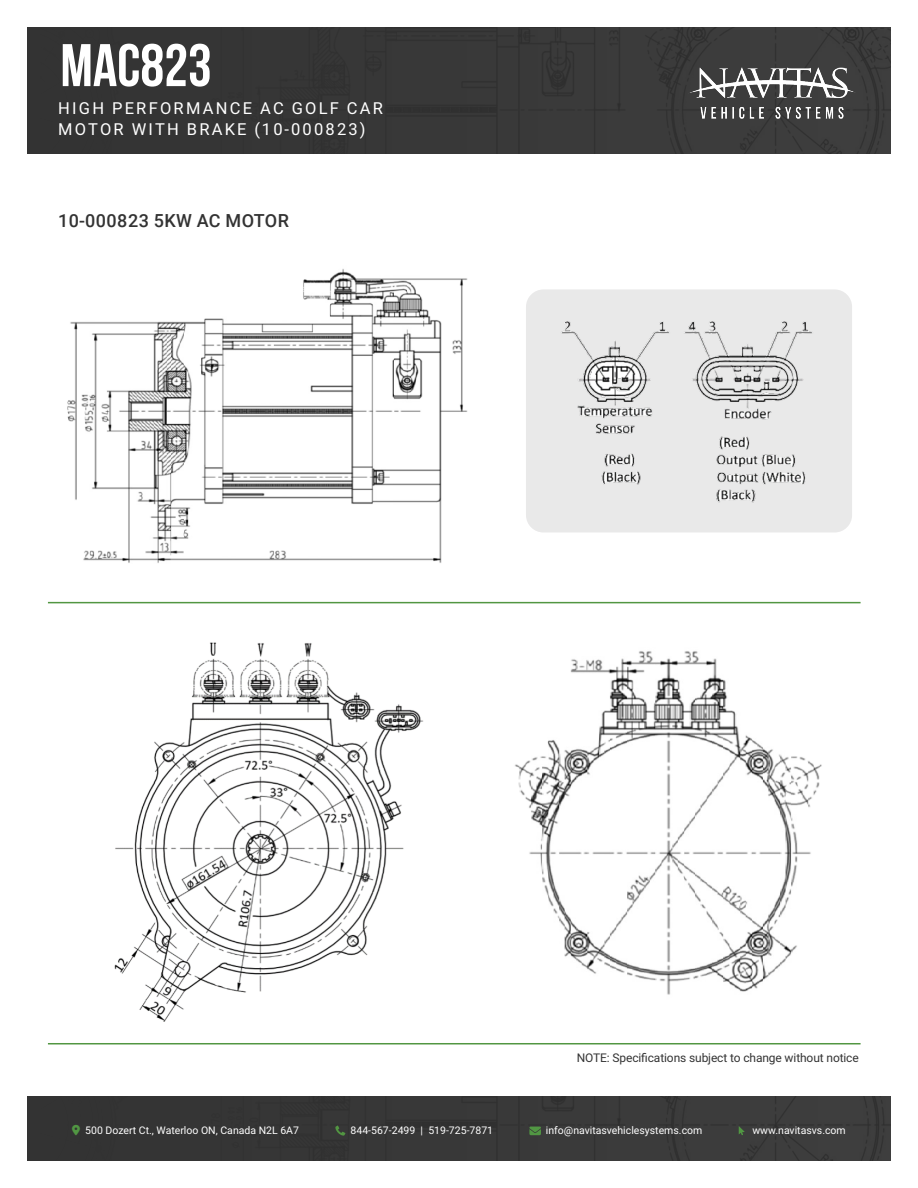
<style>
.page{position:relative;width:918px;height:1188px;background:#fff}
.page>*{position:absolute;margin:0;border:0;box-sizing:border-box;transform-origin:0 0}
.t1{font:700 60px "Bebas Neue";color:#fff}
.t2{font:500 18px "Roboto";letter-spacing:.025em;color:#333}
.t3{font:16.5px/21px "Roboto";letter-spacing:.135em;color:#fff}
.t4{font:12px "Roboto";letter-spacing:-.01em;color:#333}
.t5{font:10.5px "Roboto";color:#fff}
</style>
<div class="page">
<div style="left:27px;top:27px;width:864px;height:126px;background:#373737"></div>
<div style="left:27px;top:1096px;width:864px;height:65px;background:#383838"></div>
<svg style="left:335px;top:1126px;width:10px;height:10px"></svg>
<svg style="left:529px;top:1127px;width:12px;height:8px"></svg>
<svg style="left:739px;top:1126px;width:6px;height:9px"></svg>
<img style="left:683px;top:65px;width:178px;height:55px">
<div style="left:526px;top:289px;width:326px;height:244px;background:#e9e9e9;border-radius:17px"></div>
<img style="left:115px;top:642px;width:309px;height:380px">
<hr style="left:48px;top:602px;width:813px;height:1px;background:#529642">
<hr style="left:48px;top:1043px;width:813px;height:1px;background:#529642">
<img style="left:561px;top:321px;width:251px;height:182px">
<img style="left:67px;top:269px;width:401px;height:294px">
<img style="left:515px;top:651px;width:307px;height:344px">
<svg style="left:72px;top:1125px;width:8px;height:11px"></svg>
<p class="t1" style="left:60px;top:32px;width:153px">MAC823</p>
<p class="t3" style="left:58px;top:97px;width:326px">HIGH PERFORMANCE AC GOLF CAR<br>MOTOR WITH BRAKE (10-000823)</p>
<p class="t2" style="left:58px;top:208px;width:232px">10-000823 5KW AC MOTOR</p>
<p class="t4" style="left:577px;top:1049px;width:284px">NOTE: Specifications subject to change without notice</p>
<p class="t5" style="left:85px;top:1123px;width:215px">500 Dozert Ct., Waterloo ON, Canada N2L 6A7</p>
<p class="t5" style="left:351px;top:1123px;width:144px">844-567-2499 | 519-725-7871</p>
<p class="t5" style="left:546px;top:1123px;width:158px">info@navitasvehiclesystems.com</p>
<p class="t5" style="left:752px;top:1123px;width:95px">www.navitasvs.com</p>
</div>
